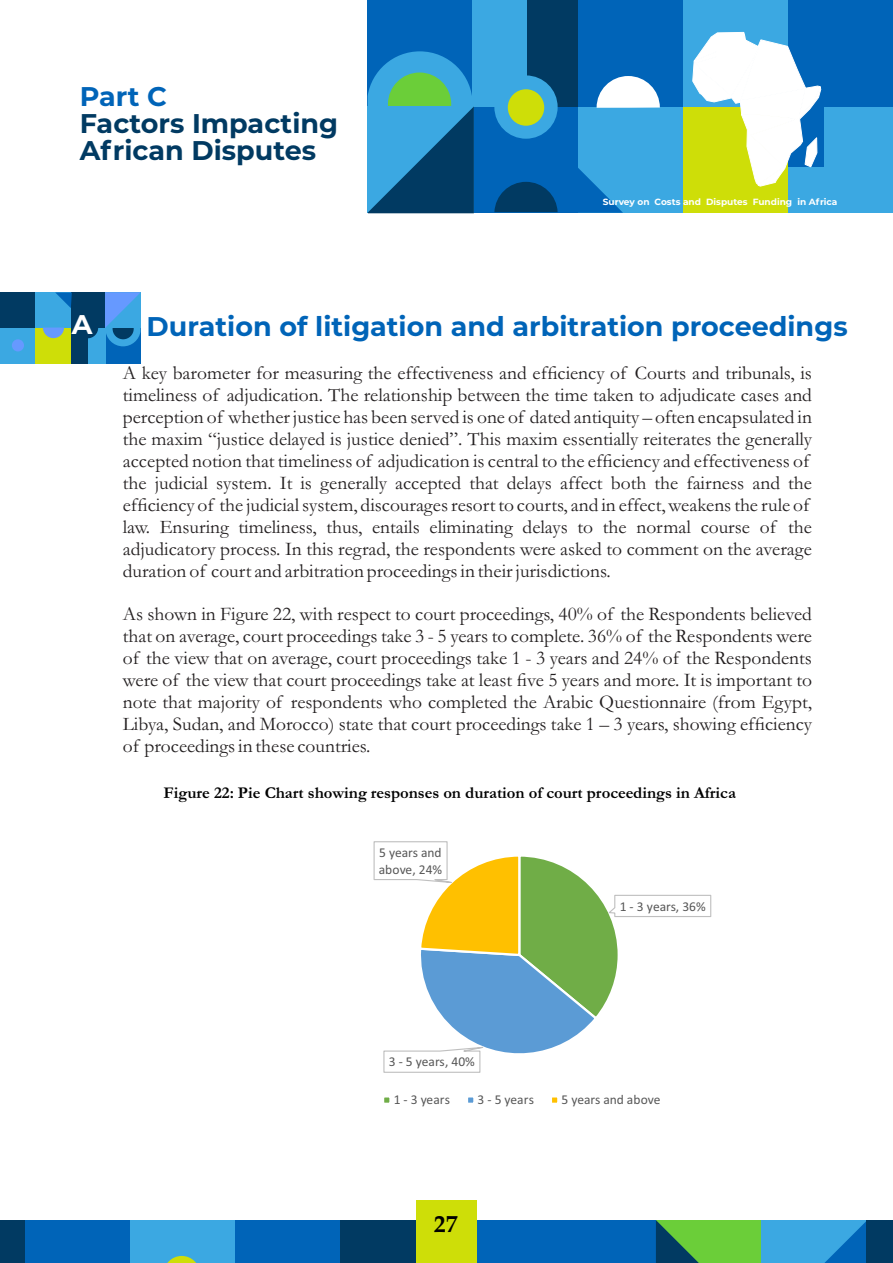
<style>
.page{position:relative;width:893px;height:1263px;background:#fff}
.page>*{position:absolute;margin:0;border:0;box-sizing:border-box;transform-origin:0 0}
.t1{font:700 27px "Montserrat";color:#0064b8}
.t2{font:700 27px/27px "Montserrat";color:#013a62}
.t3{font:700 27px "Montserrat";color:#fff}
.t4{font:700 24px "Palatino Linotype";color:#000}
.t5{font:19.5px/21.9px "Garamond";color:#231f20}
.t6{font:700 16.5px "Garamond";color:#000}
.t7{font:13.5px/16.5px "Calibri";color:#575757}
.t8{font:700 9px "Montserrat";color:#fff}
</style>
<div class="page">
<div style="left:368px;top:0;width:106px;height:106px;background:#0064b8"></div>
<div style="left:473px;top:106px;width:106px;height:107px;background:#0064b8"></div>
<div style="left:473px;top:0;width:106px;height:106px;background:#3ba8e2"></div>
<div style="left:527px;top:0;width:52px;height:106px;background:#013a62"></div>
<div style="left:578px;top:106px;width:106px;height:107px;background:#3ba8e2"></div>
<div style="left:578px;top:0;width:106px;height:106px;background:#0064b8"></div>
<div style="left:683px;top:106px;width:106px;height:107px;background:#cede08"></div>
<div style="left:683px;top:0;width:106px;height:106px;background:#3ba8e2"></div>
<div style="left:788px;top:106px;width:105px;height:107px;background:#3ba8e2"></div>
<div style="left:788px;top:0;width:105px;height:106px;background:#0064b8"></div>
<svg style="left:494px;top:182px;width:64px;height:30px"></svg>
<div style="left:494px;top:75px;width:64px;height:64px;background:#3ba8e2;border-radius:50%"></div>
<svg style="left:597px;top:76px;width:63px;height:32px"></svg>
<div style="left:508px;top:89px;width:36px;height:37px;background:#cede08;border-radius:50%"></div>
<svg style="left:578px;top:168px;width:45px;height:45px"></svg>
<div style="left:788px;top:48px;width:35px;height:118px;background:#0064b8"></div>
<svg style="left:368px;top:51px;width:106px;height:162px;background:#2883a4"></svg>
<div style="left:0;top:1220px;width:26px;height:43px;background:#013a62"></div>
<div style="left:25px;top:1220px;width:106px;height:43px;background:#0064b8"></div>
<div style="left:130px;top:1220px;width:106px;height:43px;background:#3ba8e2"></div>
<div style="left:235px;top:1220px;width:107px;height:43px;background:#0064b8"></div>
<div style="left:340px;top:1220px;width:107px;height:43px;background:#013a62"></div>
<div style="left:446px;top:1220px;width:106px;height:43px;background:#0064b8"></div>
<div style="left:551px;top:1220px;width:106px;height:43px;background:#0064b8"></div>
<svg style="left:167px;top:1256px;width:29px;height:7px"></svg>
<svg style="left:656px;top:1220px;width:210px;height:43px;background:#42a58d"></svg>
<div style="left:866px;top:1220px;width:27px;height:43px;background:#013a62"></div>
<svg style="left:692px;top:31px;width:129px;height:156px"></svg>
<svg style="left:373px;top:841px;width:339px;height:232px"></svg>
<div style="left:383px;top:1096px;width:7px;height:8px;background:#70ad47"></div>
<div style="left:382px;top:1095px;width:10px;height:10px;border:2px solid #fff"></div>
<div style="left:467px;top:1096px;width:7px;height:8px;background:#5b9bd5"></div>
<div style="left:466px;top:1095px;width:10px;height:10px;border:2px solid #fff"></div>
<div style="left:551px;top:1096px;width:7px;height:8px;background:#ffc000"></div>
<div style="left:550px;top:1095px;width:9px;height:10px;border:2px solid #fff"></div>
<div style="left:105px;top:328px;width:35px;height:35px;background:#0064b8"></div>
<div style="left:70px;top:292px;width:35px;height:36px;background:#013a62"></div>
<div style="left:70px;top:328px;width:35px;height:35px;background:#3ba8e2"></div>
<div style="left:70px;top:328px;width:17px;height:35px;background:#013a62"></div>
<div style="left:35px;top:292px;width:35px;height:36px;background:#3ba8e2"></div>
<div style="left:35px;top:328px;width:35px;height:35px;background:#cede08"></div>
<div style="left:0;top:292px;width:35px;height:36px;background:#013a62"></div>
<div style="left:0;top:328px;width:35px;height:35px;background:#3ba8e2"></div>
<div style="left:77px;top:317px;width:21px;height:21px;background:#013a62;border-radius:50%"></div>
<svg style="left:43px;top:327px;width:21px;height:11px"></svg>
<div style="left:12px;top:339px;width:12px;height:12px;background:#69f;border-radius:50%"></div>
<svg style="left:55px;top:292px;width:17px;height:16px"></svg>
<svg style="left:105px;top:292px;width:35px;height:54px;background:#4094dc"></svg>
<div style="left:416px;top:1200px;width:60px;height:63px;background:#cede08"></div>
<h1 class="t1" style="left:80px;top:79px;width:89px">Part C</h1>
<h1 class="t2" style="left:80px;top:109px;width:260px">Factors Impacting<br>African Disputes</h1>
<p class="t8" style="left:603px;top:196px;width:236px">Survey on Costs and Disputes Funding in Africa</p>
<h1 class="t3" style="left:72px;top:308px;width:22px">A</h1>
<h1 class="t1" style="left:147px;top:310px;width:703px">Duration of litigation and arbitration proceedings</h1>
<p class="t5" style="left:123px;top:364px;width:691px">A key barometer for measuring the effectiveness and efficiency of Courts and tribunals, is timeliness of adjudication. The relationship between the time taken to adjudicate cases and perception of whether justice has been served is one of dated antiquity – often encapsulated in the maxim “justice delayed is justice denied”. This maxim essentially reiterates the generally accepted notion that timeliness of adjudication is central to the efficiency and effectiveness of the judicial system. It is generally accepted that delays affect both the fairness and the efficiency of the judicial system, discourages resort to courts, and in effect, weakens the rule of law. Ensuring timeliness, thus, entails eliminating delays to the normal course of the adjudicatory process. In this regrad, the respondents were asked to comment on the average duration of court and arbitration proceedings in their jurisdictions.</p>
<p class="t5" style="left:123px;top:606px;width:691px;text-align:justify">As shown in Figure 22, with respect to court proceedings, 40% of the Respondents believed that on average, court proceedings take 3 - 5 years to complete. 36% of the Respondents were of the view that on average, court proceedings take 1 - 3 years and 24% of the Respondents were of the view that court proceedings take at least five 5 years and more. It is important to note that majority of respondents who completed the Arabic Questionnaire (from Egypt, Libya, Sudan, and Morocco) state that court proceedings take 1 – 3 years, showing efficiency of proceedings in these countries.</p>
<p class="t6" style="left:164px;top:787px;width:574px">Figure 22: Pie Chart showing responses on duration of court proceedings in Africa</p>
<p class="t7" style="left:379px;top:845px;width:65px">5 years and above, 24%</p>
<p class="t7" style="left:620px;top:899px;width:88px">1 - 3 years, 36%</p>
<p class="t7" style="left:389px;top:1055px;width:88px">3 - 5 years, 40%</p>
<p class="t7" style="left:394px;top:1092px;width:58px">1 - 3 years</p>
<p class="t7" style="left:478px;top:1092px;width:58px">3 - 5 years</p>
<p class="t7" style="left:562px;top:1092px;width:100px">5 years and above</p>
<p class="t4" style="left:434px;top:1214px;width:25px">27</p>
</div>
